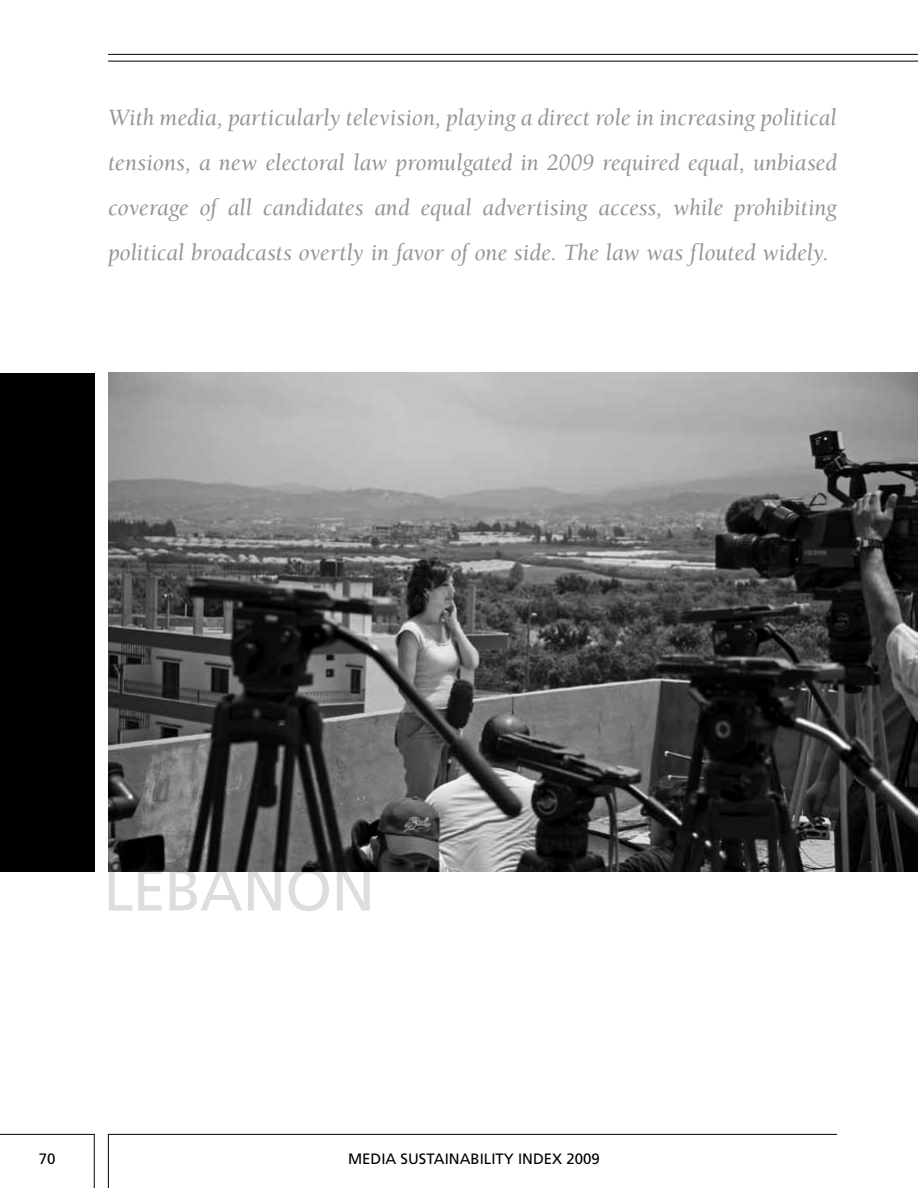
<style>
.page{position:relative;width:918px;height:1188px;background:#fff}
.page>*{position:absolute;margin:0;border:0;box-sizing:border-box;transform-origin:0 0}
.t1{font:60px "Frutiger LT Std";color:#dcddde}
.t2{font:italic 24px/45px "Berkeley Std";color:#939598;text-align:justify}
.t3{font:15px "Frutiger LT Std";color:#000}
</style>
<div class="page">
<hr style="left:108px;top:1134px;width:729px;height:1px;background:#000">
<hr style="left:0;top:1134px;width:94px;height:1px;background:#000">
<hr style="left:94px;top:1134px;width:1px;height:54px;background:#000">
<hr style="left:108px;top:1134px;width:1px;height:54px;background:#000">
<div style="left:0;top:373px;width:95px;height:499px;background:#000"></div>
<hr style="left:108px;top:61px;width:810px;height:1px;background:#000">
<hr style="left:108px;top:54px;width:810px;height:1px;background:#000">
<img style="left:108px;top:373px;width:810px;height:498px">
<p class="t2" style="left:108px;top:95px;width:730px">With media, particularly television, playing a direct role in increasing political tensions, a new electoral law promulgated in 2009 required equal, unbiased coverage of all candidates and equal advertising access, while prohibiting political broadcasts overtly in favor of one side. The law was flouted widely.</p>
<h1 class="t1" style="left:104px;top:854px;width:66px">LEBAN</h1>
<h1 class="t1" style="left:285px;top:854px;width:80px">ON</h1>
<p class="t3" style="left:39px;top:1150px;width:18px">70</p>
<p class="t3" style="left:348px;top:1150px;width:253px">MEDIA SUSTAINABILITY INDEX 2009</p>
</div>
